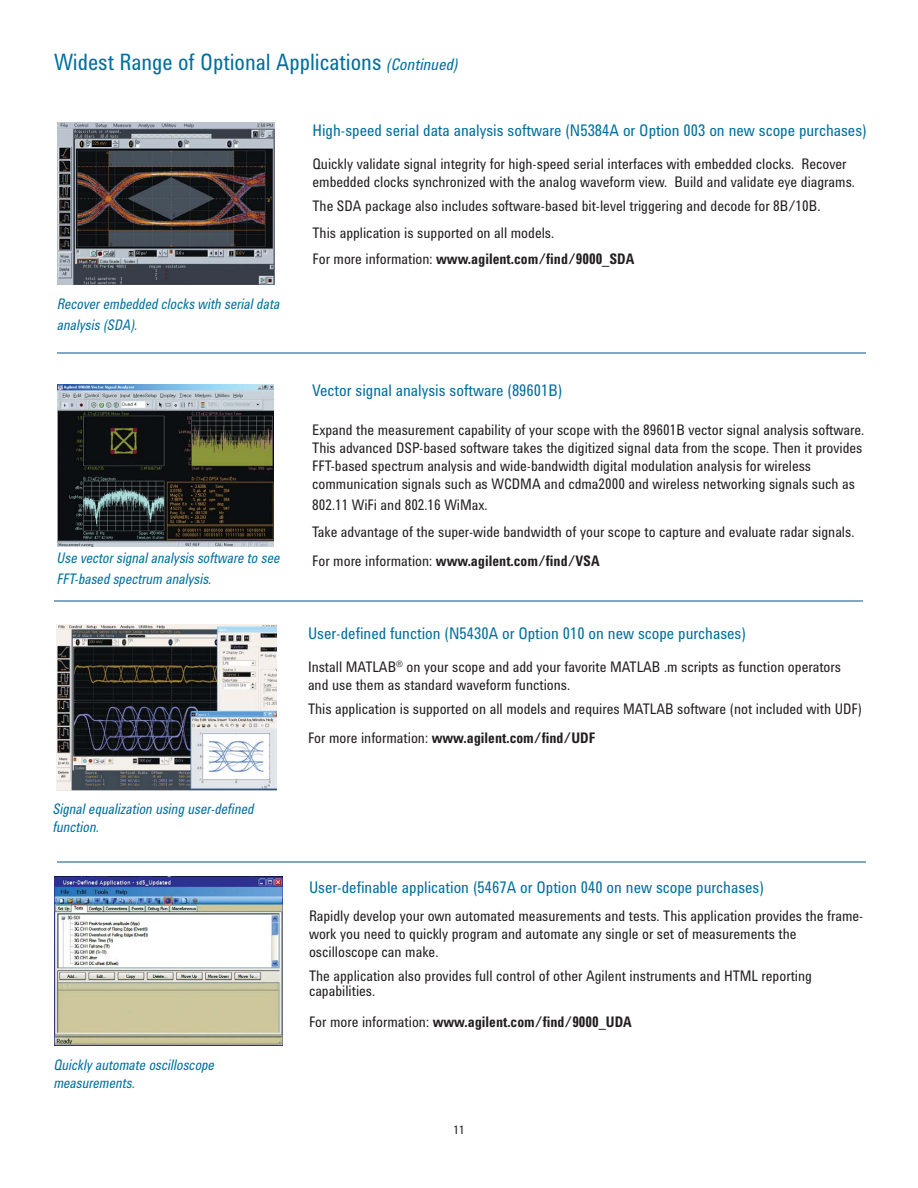
<style>
.page{position:relative;width:918px;height:1188px;background:#fff}
.page>*{position:absolute;margin:0;border:0;box-sizing:border-box;transform-origin:0 0}
.t1{font:23.25px "Agilent Condensed CFF";color:#00709d;scale:.93 1}
.t2{font:16.5px "Agilent Condensed CFF";color:#00709d;scale:.95 1}
.t3{font:15px/18px "Agilent Condensed CFF";color:#231f20;scale:.95 1}
.t4{font:italic 15px/18px "Agilent Condensed CFF";color:#00709d;scale:.9 1}
.t5{font:700 15px "Agilent Condensed CFF";color:#231f20;scale:.95 1}
.t6{font:12px "Agilent Condensed CFF";color:#231f20}
.s1{font-style:italic;font-size:16.5px}
.s2{font-weight:700}
.s3{font-weight:400}
</style>
<div class="page">
<hr style="left:57px;top:352px;width:808px;height:2px;background:#82a6c4">
<img style="left:58px;top:122px;width:217px;height:162px">
<hr style="left:54px;top:600px;width:808px;height:2px;background:#82a6c4">
<hr style="left:57px;top:861px;width:808px;height:2px;background:#82a6c4">
<img style="left:54px;top:876px;width:229px;height:170px">
<img style="left:56px;top:625px;width:221px;height:165px">
<img style="left:57px;top:384px;width:217px;height:163px">
<h1 class="t1" style="left:54px;top:54px;width:436px">Widest Range of Optional Applications <span class="s1">(Continued)</span></h1>
<p class="t4" style="left:58px;top:295px;width:249px;line-height:21px">Recover embedded clocks with serial data analysis (SDA).</p>
<p class="t2" style="left:313px;top:124px;width:585px">High-speed serial data analysis software (N5384A or Option 003 on new scope purchases)</p>
<p class="t3" style="left:313px;top:157px;width:573px">Quickly validate signal integrity for high-speed serial interfaces with embedded clocks. Recover embedded clocks synchronized with the analog waveform view. Build and validate eye diagrams.</p>
<p class="t3" style="left:313px;top:194px;width:536px;line-height:26.5px">The SDA package also includes software-based bit-level triggering and decode for 8B/10B.<br>This application is supported on all models.<br>For more information: <span class="s2">www.agilent.com/find/9000_SDA</span></p>
<p class="t2" style="left:312px;top:384px;width:265px">Vector signal analysis software (89601B)</p>
<p class="t3" style="left:312px;top:423px;width:583px">Expand the measurement capability of your scope with the 89601B vector signal analysis software.<br>This advanced DSP-based software takes the digitized signal data from the scope. Then it provides FFT-based spectrum analysis and wide-bandwidth digital modulation analysis for wireless communication signals such as WCDMA and cdma2000 and wireless networking signals such as</p>
<p class="t3" style="left:312px;top:493px;width:572px;line-height:26.5px">802.11 WiFi and 802.16 WiMax.<br>Take advantage of the super-wide bandwidth of your scope to capture and evaluate radar signals.</p>
<p class="t4" style="left:57px;top:550px;width:249px">Use vector signal analysis software to see</p>
<p class="t5" style="left:312px;top:555px;width:304px"><span class="s3">For more information:</span> www.agilent.com/find/VSA</p>
<p class="t4" style="left:57px;top:571px;width:173px">FFT-based spectrum analysis.</p>
<p class="t4" style="left:53px;top:802px;width:225px">Signal equalization using user-defined function.</p>
<p class="t4" style="left:54px;top:1058px;width:180px">Quickly automate oscilloscope measurements.</p>
<p class="t2" style="left:308px;top:627px;width:463px">User-defined function (N5430A or Option 010 on new scope purchases)</p>
<p class="t3" style="left:308px;top:659px;width:563px">Install MATLAB<sup>®</sup> on your scope and add your favorite MATLAB .m scripts as function operators and use them as standard waveform functions.</p>
<p class="t3" style="left:308px;top:695px;width:585px;line-height:29.5px">This application is supported on all models and requires MATLAB software (not included with UDF)<br>For more information: <span class="s2">www.agilent.com/find/UDF</span></p>
<p class="t2" style="left:309px;top:881px;width:480px">User-definable application (5467A or Option 040 on new scope purchases)</p>
<p class="t3" style="left:309px;top:909px;width:585px">Rapidly develop your own automated measurements and tests. This application provides the frame&shy;work you need to quickly program and automate any single or set of measurements the oscilloscope can make.</p>
<p class="t3" style="left:309px;top:970px;width:531px;line-height:15px">The application also provides full control of other Agilent instruments and HTML reporting capabilities.</p>
<p class="t5" style="left:309px;top:1016px;width:341px"><span class="s3">For more information:</span> www.agilent.com/find/9000_UDA</p>
<p class="t6" style="left:453px;top:1126px;width:13px">11</p>
</div>
